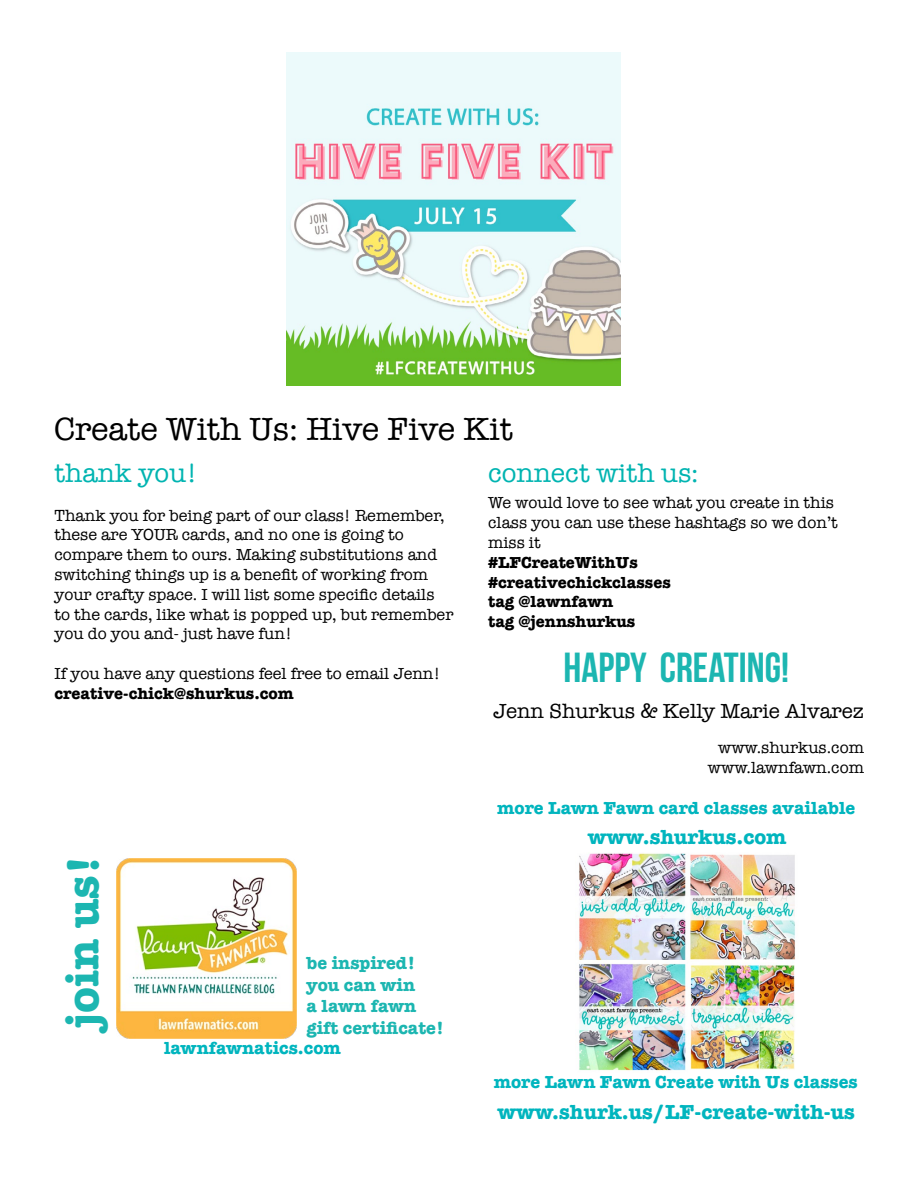
<style>
.page{position:relative;width:918px;height:1188px;background:#fff}
.page>*{position:absolute;margin:0;border:0;box-sizing:border-box;transform-origin:0 0}
.t1{font:700 45.9px "American Typewriter";color:#1cb6b1}
.t2{font:42px "Bebas Neue";color:#1cb6b1}
.t3{font:33px "American Typewriter";color:#000}
.t4{font:27px "American Typewriter";color:#00b4b1}
.t5{font:700 21px "American Typewriter";color:#00b5be}
.t6{font:21px "American Typewriter";color:#000}
.t7{font:700 18px "American Typewriter";color:#00b5be}
.t8{font:700 18px/21.6px "American Typewriter";color:#1cb6b1}
.t9{font:16.5px/19.8px "American Typewriter";color:#000}
.t10{font:700 16.5px/19.8px "American Typewriter";color:#000}
</style>
<div class="page">
<img style="left:117px;top:859px;width:180px;height:180px">
<img style="left:287px;top:53px;width:333px;height:333px">
<img style="left:579px;top:853px;width:216px;height:218px">
<h3 class="t3" style="left:54px;top:404px;width:460px">Create With Us: Hive Five Kit</h3>
<h3 class="t4" style="left:55px;top:452px;width:144px">thank you!</h3>
<h3 class="t4" style="left:488px;top:452px;width:212px">connect with us:</h3>
<p class="t9" style="left:55px;top:505px;width:400px">Thank you for being part of our class! Remember, these are YOUR cards, and no one is going to compare them to ours. Making substitutions and switching things up is a benefit of working from your crafty space. I will list some specific details to the cards, like what is popped up, but remember you do you and- just have fun!</p>
<p class="t9" style="left:55px;top:663px;width:387px">If you have any questions feel free to email Jenn!</p>
<p class="t10" style="left:55px;top:683px;width:241px">creative-chick@shurkus.com</p>
<p class="t9" style="left:488px;top:492px;width:351px">We would love to see what you create in this class you can use these hashtags so we don’t miss it</p>
<p class="t10" style="left:488px;top:552px;width:184px">#LFCreateWithUs #creativechickclasses tag @lawnfawn<br>tag @jennshurkus</p>
<h2 class="t2" style="left:564px;top:645px;width:227px">HAPPY CREATING!</h2>
<p class="t6" style="left:493px;top:695px;width:372px">Jenn Shurkus &amp; Kelly Marie Alvarez</p>
<p class="t9" style="left:708px;top:737px;width:158px;text-align:right">www.shurkus.com www.lawnfawn.com</p>
<p class="t7" style="left:497px;top:792px;width:360px">more Lawn Fawn card classes available</p>
<h1 class="t1" style="left:43px;top:1028px;width:174px;rotate:-90deg">join us!</h1>
<p class="t8" style="left:307px;top:951px;width:139px">be inspired! you can win<br>a lawn fawn gift certificate!</p>
<p class="t7" style="left:164px;top:1033px;width:178px">lawnfawnatics.com</p>
<p class="t5" style="left:588px;top:819px;width:200px">www.shurkus.com</p>
<p class="t7" style="left:494px;top:1067px;width:366px">more Lawn Fawn Create with Us classes</p>
<p class="t5" style="left:497px;top:1094px;width:359px">www.shurk.us/LF-create-with-us</p>
</div>
